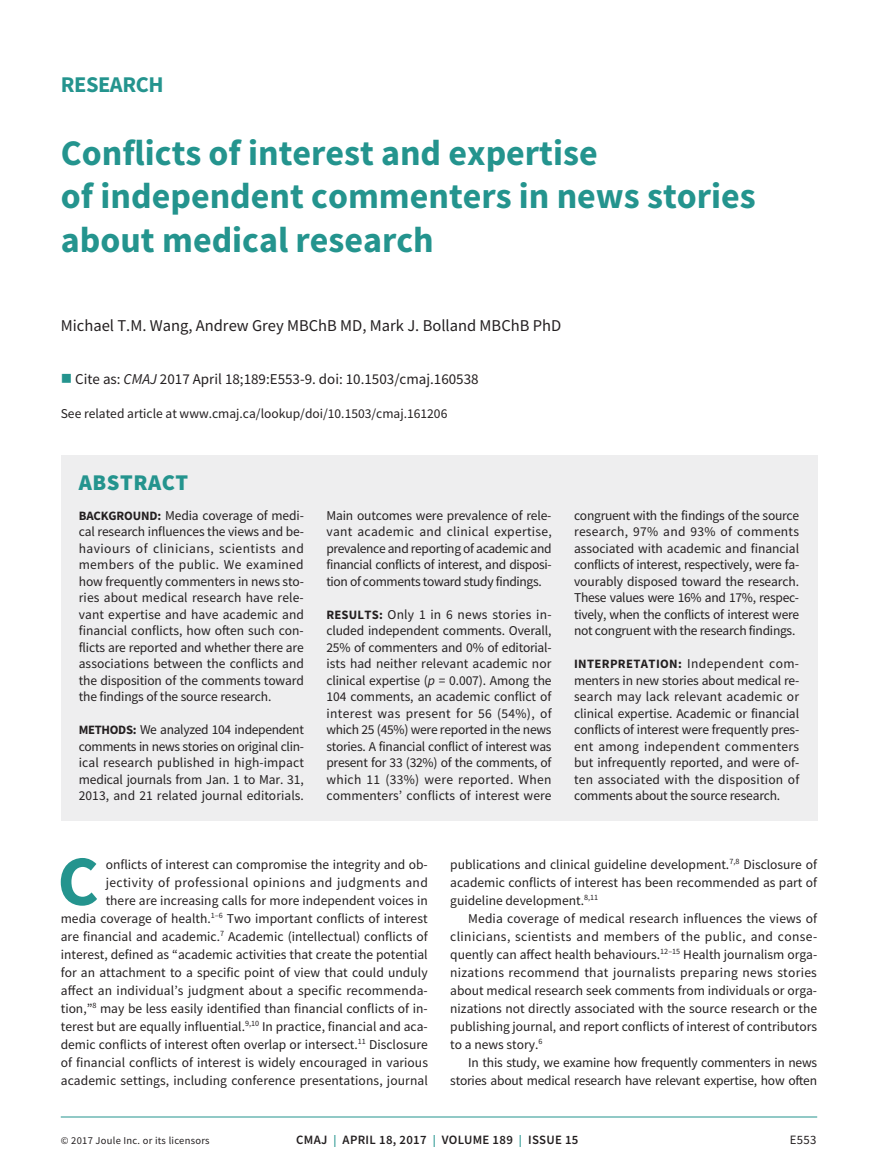
<style>
.page{position:relative;width:878px;height:1175px;background:#fff}
.page>*{position:absolute;margin:0;border:0;box-sizing:border-box;transform-origin:0 0}
.t1{font:700 70.65px "Source Sans Pro";color:#24948e}
.t2{font:700 36px/43.2px "Source Sans Pro";color:#24948e}
.t3{font:700 22.5px "Source Sans Pro";letter-spacing:-.02em;color:#24948e}
.t4{font:900 22.5px "Source Sans Pro";letter-spacing:.025em;color:#24948e}
.t5{font:16.5px "Source Sans Pro";color:#231f20}
.t6{font:15px "Source Sans Pro";color:#231f20}
.t7{font:13.5px/16.5px "Source Sans Pro";color:#231f20;text-align:justify}
.t8{font:600 12.75px "Source Sans Pro";letter-spacing:.025em;color:#231f20}
.t9{font:700 12.75px "Source Sans Pro";letter-spacing:.025em;color:#231f20}
.t10{font:12.75px "Source Sans Pro";color:#231f20}
.t11{font:10.5px "Source Sans Pro";letter-spacing:.025em;color:#231f20}
.s1{color:#24948e}
.s2{font-style:italic}
.s3{font-weight:700;font-size:12.75px}
.s4{font-weight:400;font-size:13.5px}
.s5{font-size:12px;color:#24948e}
</style>
<div class="page">
<hr style="left:61px;top:1116px;width:756px;height:1px;background:#24948e">
<div style="left:61px;top:454px;width:756px;height:366px;background:#eeeeef"></div>
<h3 class="t3" style="left:61px;top:69px;width:104px">RESEARCH</h3>
<h2 class="t2" style="left:61px;top:131px;width:696px">Conflicts of interest and expertise<br>of independent commenters in news stories about medical research</h2>
<p class="t5" style="left:61px;top:315px;width:502px">Michael T.M. Wang, Andrew Grey MBChB MD, Mark J. Bolland MBChB PhD</p>
<p class="t6" style="left:61px;top:369px;width:419px"><span class="s1">■</span> Cite as: <span class="s2">CMAJ</span> 2017 April 18;189:E553-9. doi: 10.1503/cmaj.160538</p>
<p class="t7" style="left:61px;top:405px;width:388px">See related article at www.cmaj.ca/lookup/doi/10.1503/cmaj.161206</p>
<h3 class="t4" style="left:79px;top:466px;width:111px">ABSTRACT</h3>
<p class="t7" style="left:79px;top:507px;width:227px"><span class="s3">BACKGROUND:</span> Media coverage of medi&shy;cal research influences the views and be&shy;haviours of clinicians, scientists and members of the public. We examined how frequently commenters in news sto&shy;ries about medical research have rele&shy;vant expertise and have academic and financial conflicts, how often such con&shy;flicts are reported and whether there are associations between the conflicts and the disposition of the comments toward the findings of the source research.</p>
<p class="t7" style="left:79px;top:721px;width:227px"><span class="s3">METHODS:</span> We analyzed 104 independent comments in news stories on original clin&shy;ical research published in high-impact medical journals from Jan. 1 to Mar. 31, 2013, and 21 related journal editorials.</p>
<p class="t7" style="left:326px;top:507px;width:227px">Main outcomes were prevalence of rele&shy;vant academic and clinical expertise, prevalence and reporting of academic and financial conflicts of interest, and disposi&shy;tion of comments toward study findings.</p>
<p class="t7" style="left:326px;top:606px;width:227px"><span class="s3">RESULTS:</span> Only 1 in 6 news stories in&shy;cluded independent comments. Overall, 25% of commenters and 0% of editorial&shy;ists had neither relevant academic nor clinical expertise (<span class="s2">p</span> = 0.007). Among the 104 comments, an academic conflict of interest was present for 56 (54%), of which 25 (45%) were reported in the news stories. A financial conflict of interest was present for 33 (32%) of the comments, of which 11 (33%) were reported. When commenters’ conflicts of interest were</p>
<p class="t7" style="left:574px;top:507px;width:227px">congruent with the findings of the source research, 97% and 93% of comments associated with academic and financial conflicts of interest, respectively, were fa&shy;vourably disposed toward the research.<br>These values were 16% and 17%, respec&shy;tively, when the conflicts of interest were not congruent with the research findings.</p>
<p class="t9" style="left:574px;top:655px;width:226px">INTERPRETATION: <span class="s4">Independent com-</span></p>
<p class="t7" style="left:574px;top:672px;width:227px">menters in new stories about medical re&shy;search may lack relevant academic or clinical expertise. Academic or financial conflicts of interest were frequently pres&shy;ent among independent commenters but infrequently reported, and were of&shy;ten associated with the disposition of comments about the source research.</p>
<h1 class="t1" style="left:57px;top:833px;width:43px">C</h1>
<p class="t7" style="left:61px;top:855px;width:369px;line-height:18px;text-align:right">onflicts of interest can compromise the integrity and ob&shy;jectivity of professional opinions and judgments and<br>there are increasing calls for more independent voices in<br>media coverage of health.<sup>1–6</sup> Two important conflicts of interest are financial and academic.<sup>7</sup> Academic (intellectual) conflicts of interest, defined as “academic activities that create the potential for an attachment to a specific point of view that could unduly affect an individual’s judgment about a specific recommenda&shy;tion,”<sup>8</sup> may be less easily identified than financial conflicts of in&shy;terest but are equally influential.<sup>9,10</sup> In practice, financial and aca&shy;demic conflicts of interest often overlap or intersect.<sup>11</sup> Disclosure of financial conflicts of interest is widely encouraged in various academic settings, including conference presentations, journal</p>
<p class="t7" style="left:450px;top:855px;width:368px;line-height:18px">publications and clinical guideline development.<sup>7,8</sup> Disclosure of academic conflicts of interest has been recommended as part of guideline development.<sup>8,11</sup></p>
<p class="t7" style="left:450px;top:909px;width:368px;line-height:18px;text-indent:18px">Media coverage of medical research influences the views of clinicians, scientists and members of the public, and conse&shy;quently can affect health behaviours.<sup>12–15</sup> Health journalism orga&shy;nizations recommend that journalists preparing news stories about medical research seek comments from individuals or orga&shy;nizations not directly associated with the source research or the publishing journal, and report conflicts of interest of contributors to a news story.<sup>6</sup></p>
<p class="t7" style="left:450px;top:1053px;width:368px;line-height:18px;text-align:right">In this study, we examine how frequently commenters in news stories about medical research have relevant expertise, how often</p>
<p class="t11" style="left:61px;top:1134px;width:150px">© 2017 Joule Inc. or its licensors</p>
<p class="t8" style="left:296px;top:1131px;width:284px">CMAJ <span class="s5">|</span> APRIL 18, 2017 <span class="s5">|</span> VOLUME 189 <span class="s5">|</span> ISSUE 15</p>
<p class="t10" style="left:789px;top:1132px;width:28px">E553</p>
</div>
